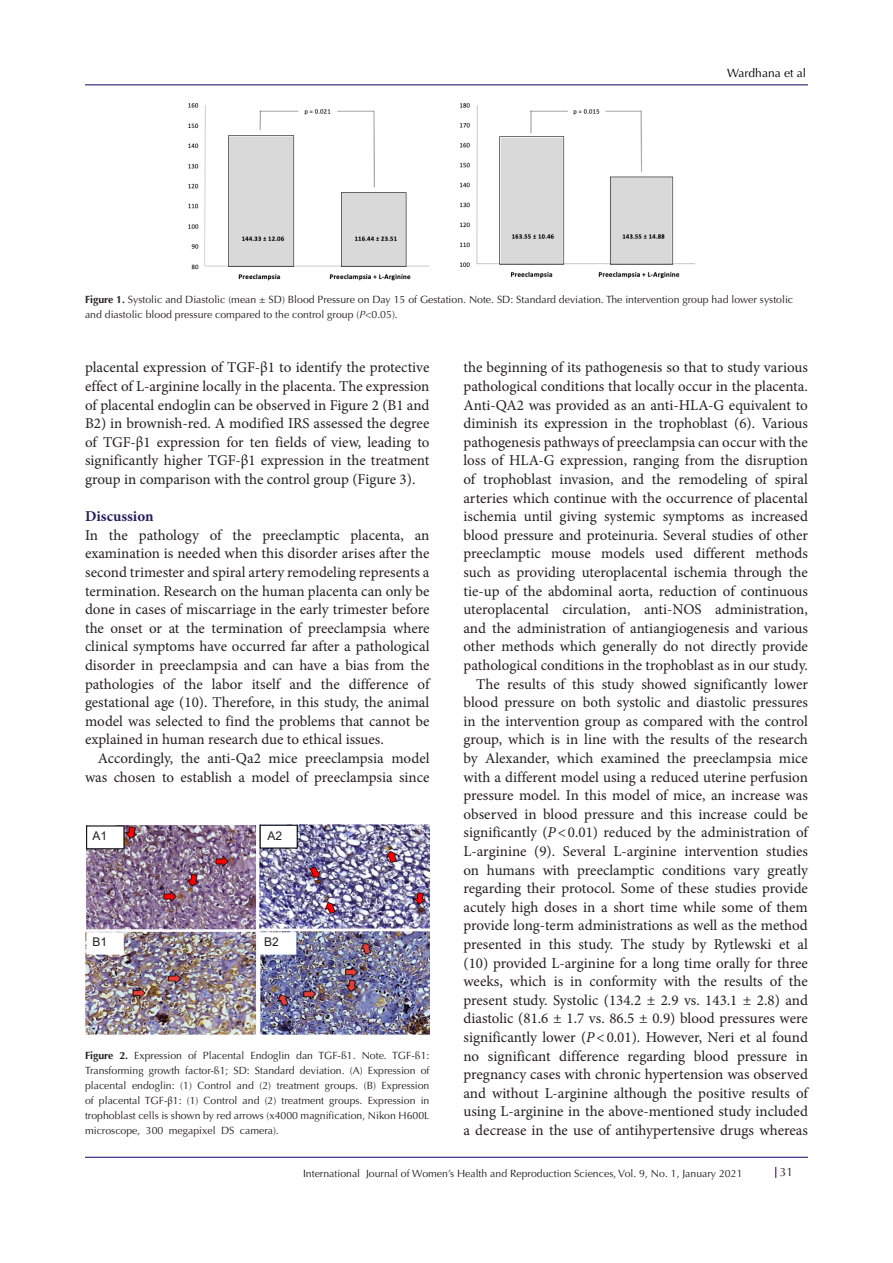
<style>
.page{position:relative;width:893px;height:1263px;background:#fff}
.page>*{position:absolute;margin:0;border:0;box-sizing:border-box;transform-origin:0 0}
.t1{font:15px/18.6px "Minion Pro";color:#231f20;text-align:justify}
.t2{font:700 15px "Minion Pro";color:#271e5d}
.t3{font:12px "Optima LT Std";color:#000001}
.t4{font:12px "Arial";color:#231f20}
.t5{font:12px "Optima LT Std";color:#231f20}
.t6{font:10.5px/15px "Optima LT Std";color:#231f20}
.s1{font-weight:700}
.s2{font-style:italic}
.s3{font-family:"Minion Pro"}
</style>
<div class="page">
<hr style="left:85px;top:85px;width:723px;height:1px;background:#190066">
<hr style="left:85px;top:1157px;width:723px;height:1px;background:#190066">
<img style="left:188px;top:103px;width:508px;height:178px">
<img style="left:85px;top:825px;width:344px;height:209px">
<p class="t3" style="left:727px;top:66px;width:80px">Wardhana et al</p>
<p class="t6" style="left:85px;top:292px;width:710px"><span class="s1">Figure 1.</span> Systolic and Diastolic (mean ± SD) Blood Pressure on Day 15 of Gestation. Note. SD: Standard deviation. The intervention group had lower systolic and diastolic blood pressure compared to the control group (<span class="s2">P</span>&lt;0.05).</p>
<p class="t1" style="left:85px;top:358px;width:346px">placental expression of TGF-β1 to identify the protective effect of L-arginine locally in the placenta. The expression of placental endoglin can be observed in Figure 2 (B1 and B2) in brownish-red. A modified IRS assessed the degree of TGF-β1 expression for ten fields of view, leading to significantly higher TGF-β1 expression in the treatment group in comparison with the control group (Figure 3).</p>
<p class="t2" style="left:85px;top:506px;width:70px">Discussion</p>
<p class="t1" style="left:85px;top:526px;width:346px">In the pathology of the preeclamptic placenta, an examination is needed when this disorder arises after the second trimester and spiral artery remodeling represents a termination. Research on the human placenta can only be done in cases of miscarriage in the early trimester before the onset or at the termination of preeclampsia where clinical symptoms have occurred far after a pathological disorder in preeclampsia and can have a bias from the pathologies of the labor itself and the difference of gestational age (10). Therefore, in this study, the animal model was selected to find the problems that cannot be explained in human research due to ethical issues.</p>
<p class="t1" style="left:85px;top:749px;width:346px;text-align:right">Accordingly, the anti-Qa2 mice preeclampsia model was chosen to establish a model of preeclampsia since</p>
<p class="t4" style="left:92px;top:828px;width:16px">A1</p>
<p class="t4" style="left:267px;top:828px;width:16px">A2</p>
<p class="t4" style="left:92px;top:933px;width:16px">B1</p>
<p class="t4" style="left:264px;top:933px;width:16px">B2</p>
<p class="t6" style="left:85px;top:1048px;width:346px;text-align:justify"><span class="s1">Figure 2.</span> Expression of Placental Endoglin dan TGF-ß1. Note. TGF-ß1:<br>Transforming growth factor-ß1; SD: Standard deviation. (A) Expression of placental endoglin: (1) Control and (2) treatment groups. (B) Expression of placental TGF-<span class="s3">β</span>1: (1) Control and (2) treatment groups. Expression in trophoblast cells is shown by red arrows (x4000 magnification, Nikon H600L microscope, 300 megapixel DS camera).</p>
<p class="t1" style="left:463px;top:358px;width:346px">the beginning of its pathogenesis so that to study various pathological conditions that locally occur in the placenta.<br>Anti-QA2 was provided as an anti-HLA-G equivalent to diminish its expression in the trophoblast (6). Various pathogenesis pathways of preeclampsia can occur with the loss of HLA-G expression, ranging from the disruption of trophoblast invasion, and the remodeling of spiral arteries which continue with the occurrence of placental ischemia until giving systemic symptoms as increased blood pressure and proteinuria. Several studies of other preeclamptic mouse models used different methods such as providing uteroplacental ischemia through the tie-up of the abdominal aorta, reduction of continuous uteroplacental circulation, anti-NOS administration, and the administration of antiangiogenesis and various other methods which generally do not directly provide pathological conditions in the trophoblast as in our study.</p>
<p class="t1" style="left:463px;top:675px;width:346px;text-indent:13px">The results of this study showed significantly lower blood pressure on both systolic and diastolic pressures in the intervention group as compared with the control group, which is in line with the results of the research by Alexander, which examined the preeclampsia mice with a different model using a reduced uterine perfusion pressure model. In this model of mice, an increase was observed in blood pressure and this increase could be significantly (<span class="s2">P</span>&lt;0.01) reduced by the administration of L-arginine (9). Several L-arginine intervention studies on humans with preeclamptic conditions vary greatly regarding their protocol. Some of these studies provide acutely high doses in a short time while some of them provide long-term administrations as well as the method presented in this study. The study by Rytlewski et al (10) provided L-arginine for a long time orally for three weeks, which is in conformity with the results of the present study. Systolic (134.2 ± 2.9 vs. 143.1 ± 2.8) and diastolic (81.6 ± 1.7 vs. 86.5 ± 0.9) blood pressures were significantly lower (<span class="s2">P</span>&lt;0.01). However, Neri et al found no significant difference regarding blood pressure in pregnancy cases with chronic hypertension was observed and without L-arginine although the positive results of using L-arginine in the above-mentioned study included a decrease in the use of antihypertensive drugs whereas</p>
<p class="t6" style="left:303px;top:1166px;width:441px">International Journal of Women’s Health and Reproduction Sciences, Vol. 9, No. 1, January 2021</p>
<p class="t5" style="left:780px;top:1165px;width:15px">31</p>
</div>
